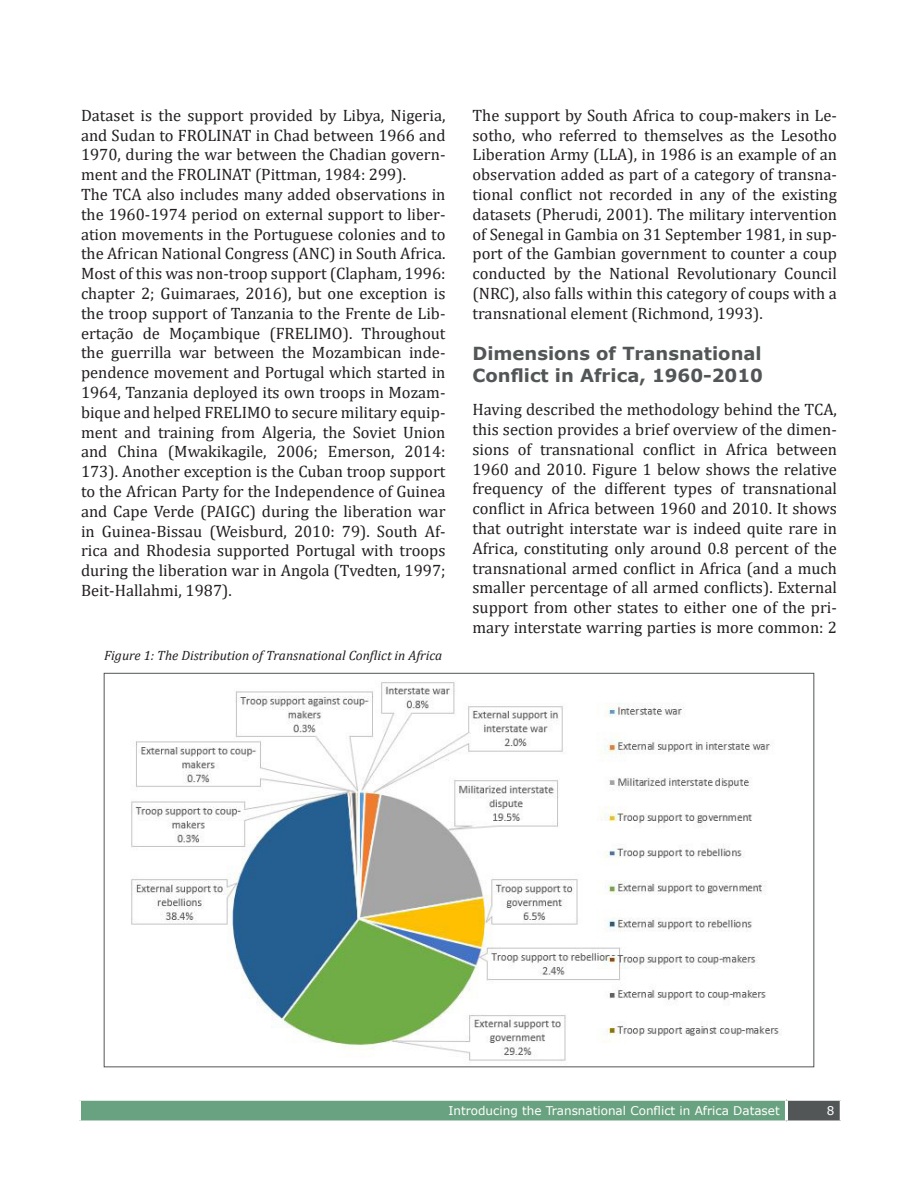
<style>
.page{position:relative;width:918px;height:1188px;background:#fff}
.page>*{position:absolute;margin:0;border:0;box-sizing:border-box;transform-origin:0 0}
.t1{font:700 18px/21.6px "Verdana";color:#525657}
.t2{font:16.5px/19.8px "Cambria";color:#231f20;text-align:justify}
.t3{font:italic 13.5px "Cambria";color:#231f20}
.t4{font:12px "Verdana";color:#fff}
</style>
<div class="page">
<div style="left:80px;top:1099px;width:706px;height:23px;background:#69a280"></div>
<div style="left:786px;top:1099px;width:55px;height:23px;background:#525657"></div>
<hr style="left:786px;top:1098px;width:57px;height:3px;background:#fff">
<hr style="left:840px;top:1101px;width:3px;height:19px;background:#fff">
<hr style="left:786px;top:1120px;width:57px;height:3px;background:#fff">
<hr style="left:78px;top:1098px;width:708px;height:3px;background:#fff">
<hr style="left:78px;top:1101px;width:3px;height:19px;background:#fff">
<hr style="left:785px;top:1101px;width:3px;height:19px;background:#fff">
<hr style="left:78px;top:1120px;width:708px;height:3px;background:#fff">
<img style="left:131px;top:682px;width:649px;height:379px">
<p class="t2" style="left:81px;top:105px;width:366px;text-align:left">Dataset is the support provided by Libya, Nigeria, and Sudan to FROLINAT in Chad between 1966 and 1970, during the war between the Chadian govern&shy;ment and the FROLINAT (Pittman, 1984: 299).<br>The TCA also includes many added observations in the 1960-1974 period on external support to liber&shy;ation movements in the Portuguese colonies and to the African National Congress (ANC) in South Africa.<br>Most of this was non-troop support (Clapham, 1996: chapter 2; Guimaraes, 2016), but one exception is the troop support of Tanzania to the Frente de Lib&shy;ertação de Moçambique (FRELIMO). Throughout the guerrilla war between the Mozambican inde&shy;pendence movement and Portugal which started in 1964, Tanzania deployed its own troops in Mozam&shy;bique and helped FRELIMO to secure military equip&shy;ment and training from Algeria, the Soviet Union and China (Mwakikagile, 2006; Emerson, 2014:<br>173). Another exception is the Cuban troop support to the African Party for the Independence of Guinea and Cape Verde (PAIGC) during the liberation war in Guinea-Bissau (Weisburd, 2010: 79). South Af&shy;rica and Rhodesia supported Portugal with troops during the liberation war in Angola (Tvedten, 1997; Beit-Hallahmi, 1987).</p>
<p class="t2" style="left:472px;top:105px;width:366px">The support by South Africa to coup-makers in Le&shy;sotho, who referred to themselves as the Lesotho Liberation Army (LLA), in 1986 is an example of an observation added as part of a category of transna&shy;tional conflict not recorded in any of the existing datasets (Pherudi, 2001). The military intervention of Senegal in Gambia on 31 September 1981, in sup&shy;port of the Gambian government to counter a coup conducted by the National Revolutionary Council (NRC), also falls within this category of coups with a transnational element (Richmond, 1993).</p>
<p class="t1" style="left:472px;top:343px;width:292px">Dimensions of Transnational<br>Conflict in Africa, 1960-2010</p>
<p class="t2" style="left:472px;top:400px;width:366px">Having described the methodology behind the TCA, this section provides a brief overview of the dimen&shy;sions of transnational conflict in Africa between 1960 and 2010. Figure 1 below shows the relative frequency of the different types of transnational conflict in Africa between 1960 and 2010. It shows that outright interstate war is indeed quite rare in Africa, constituting only around 0.8 percent of the transnational armed conflict in Africa (and a much smaller percentage of all armed conflicts). External support from other states to either one of the pri&shy;mary interstate warring parties is more common: 2</p>
<p class="t3" style="left:104px;top:646px;width:340px">Figure 1: The Distribution of Transnational Conflict in Africa</p>
<p class="t4" style="left:448px;top:1103px;width:333px">Introducing the Transnational Conflict in Africa Dataset</p>
<p class="t4" style="left:827px;top:1106px;width:9px">8</p>
</div>
